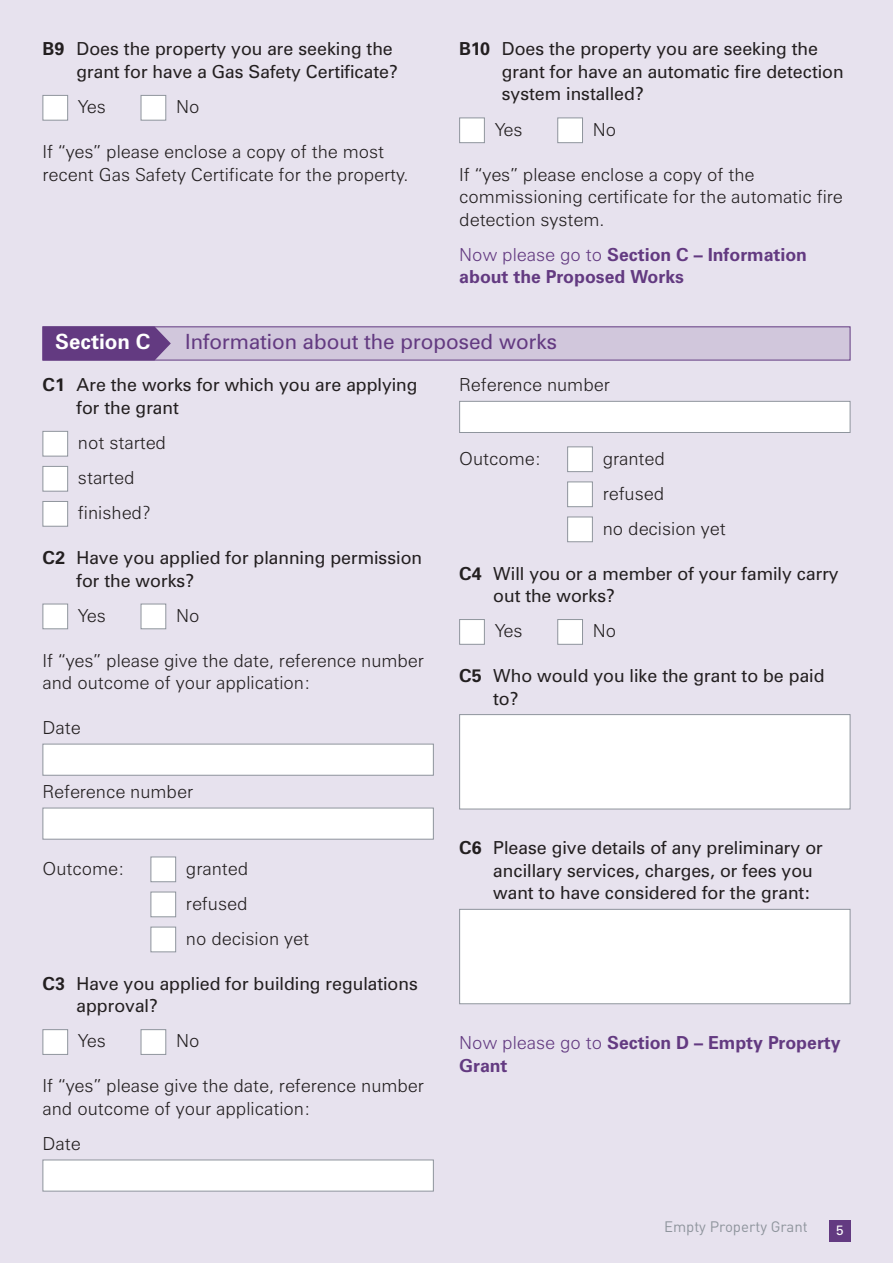
<style>
.page{position:relative;width:893px;height:1263px;background:#e7e2ee}
.page>*{position:absolute;margin:0;border:0;box-sizing:border-box;transform-origin:0 0}
.t1{font:21px "Zurich BT";color:#633a81}
.t2{font:700 21px "Zurich BT";color:#fff}
.t3{font:18px/22.5px "Zurich BT";color:#231f20}
.t4{font:300 18px/35.1px "Zurich BT";color:#231f20}
.t5{font:700 18px/22.5px "Zurich BT";color:#633a81}
.t6{font:15px "DIN";color:#8f959d}
.t7{font:13.5px "Zurich BT";color:#fff}
.s1{font-weight:700}
.s2{font-weight:300}
</style>
<div class="page">
<div style="left:829px;top:1220px;width:21px;height:22px;background:#633a81"></div>
<div style="left:43px;top:327px;width:807px;height:33px;background:#d1c7dc"></div>
<div style="left:43px;top:326px;width:807px;height:34px;border:1px solid #633a81"></div>
<svg style="left:43px;top:326px;width:128px;height:34px;background:#6a4386"></svg>
<div style="left:460px;top:715px;width:390px;height:94px;background:#fff"></div>
<div style="left:459px;top:714px;width:391px;height:95px;border:1px solid #8f959d"></div>
<div style="left:460px;top:910px;width:390px;height:93px;background:#fff"></div>
<div style="left:459px;top:909px;width:391px;height:95px;border:1px solid #8f959d"></div>
<div style="left:558px;top:620px;width:24px;height:24px;background:#fff"></div>
<div style="left:557px;top:619px;width:26px;height:26px;border:1px solid #8f959d"></div>
<div style="left:460px;top:620px;width:24px;height:24px;background:#fff"></div>
<div style="left:459px;top:619px;width:26px;height:26px;border:1px solid #8f959d"></div>
<div style="left:568px;top:517px;width:24px;height:24px;background:#fff"></div>
<div style="left:567px;top:517px;width:26px;height:25px;border:1px solid #8f959d"></div>
<div style="left:568px;top:482px;width:24px;height:24px;background:#fff"></div>
<div style="left:567px;top:481px;width:26px;height:26px;border:1px solid #8f959d"></div>
<div style="left:568px;top:447px;width:24px;height:24px;background:#fff"></div>
<div style="left:567px;top:446px;width:26px;height:26px;border:1px solid #8f959d"></div>
<div style="left:460px;top:402px;width:390px;height:30px;background:#fff"></div>
<div style="left:459px;top:401px;width:391px;height:32px;border:1px solid #8f959d"></div>
<div style="left:43px;top:1160px;width:390px;height:31px;background:#fff"></div>
<div style="left:43px;top:1159px;width:391px;height:32px;border:1px solid #8f959d"></div>
<div style="left:141px;top:1030px;width:24px;height:24px;background:#fff"></div>
<div style="left:141px;top:1029px;width:25px;height:26px;border:1px solid #8f959d"></div>
<div style="left:43px;top:1030px;width:24px;height:24px;background:#fff"></div>
<div style="left:43px;top:1029px;width:25px;height:26px;border:1px solid #8f959d"></div>
<div style="left:151px;top:927px;width:24px;height:24px;background:#fff"></div>
<div style="left:151px;top:927px;width:25px;height:25px;border:1px solid #8f959d"></div>
<div style="left:151px;top:892px;width:24px;height:24px;background:#fff"></div>
<div style="left:151px;top:892px;width:25px;height:25px;border:1px solid #8f959d"></div>
<div style="left:151px;top:857px;width:24px;height:24px;background:#fff"></div>
<div style="left:151px;top:856px;width:25px;height:26px;border:1px solid #8f959d"></div>
<div style="left:43px;top:808px;width:390px;height:31px;background:#fff"></div>
<div style="left:43px;top:808px;width:391px;height:31px;border:1px solid #8f959d"></div>
<div style="left:43px;top:744px;width:390px;height:31px;background:#fff"></div>
<div style="left:43px;top:744px;width:391px;height:32px;border:1px solid #8f959d"></div>
<div style="left:141px;top:604px;width:24px;height:24px;background:#fff"></div>
<div style="left:141px;top:604px;width:25px;height:25px;border:1px solid #8f959d"></div>
<div style="left:43px;top:604px;width:24px;height:24px;background:#fff"></div>
<div style="left:43px;top:604px;width:25px;height:25px;border:1px solid #8f959d"></div>
<div style="left:43px;top:502px;width:24px;height:24px;background:#fff"></div>
<div style="left:43px;top:501px;width:25px;height:26px;border:1px solid #8f959d"></div>
<div style="left:43px;top:467px;width:24px;height:24px;background:#fff"></div>
<div style="left:43px;top:466px;width:25px;height:25px;border:1px solid #8f959d"></div>
<div style="left:43px;top:432px;width:24px;height:24px;background:#fff"></div>
<div style="left:43px;top:431px;width:25px;height:25px;border:1px solid #8f959d"></div>
<div style="left:558px;top:118px;width:24px;height:24px;background:#fff"></div>
<div style="left:557px;top:118px;width:26px;height:25px;border:1px solid #8f959d"></div>
<div style="left:460px;top:118px;width:24px;height:24px;background:#fff"></div>
<div style="left:459px;top:118px;width:26px;height:25px;border:1px solid #8f959d"></div>
<div style="left:141px;top:96px;width:24px;height:24px;background:#fff"></div>
<div style="left:141px;top:95px;width:25px;height:26px;border:1px solid #8f959d"></div>
<div style="left:43px;top:96px;width:24px;height:24px;background:#fff"></div>
<div style="left:43px;top:95px;width:25px;height:26px;border:1px solid #8f959d"></div>
<p class="t3" style="left:43px;top:39px;width:357px;text-align:right"><span class="s1">B9</span> Does the property you are seeking the grant for have a Gas Safety Certificate?</p>
<p class="t4" style="left:78px;top:91px;width:29px">Yes</p>
<p class="t4" style="left:176px;top:91px;width:25px">No</p>
<p class="t4" style="left:43px;top:142px;width:367px;line-height:22.5px">If “yes” please enclose a copy of the most recent Gas Safety Certificate for the property.</p>
<p class="t3" style="left:502px;top:39px;width:343px;text-indent:-43px"><span class="s1">B10</span> Does the property you are seeking the grant for have an automatic fire detection system installed?</p>
<p class="t4" style="left:495px;top:113px;width:29px">Yes</p>
<p class="t4" style="left:593px;top:113px;width:25px">No</p>
<p class="t4" style="left:459px;top:165px;width:385px;line-height:22.5px">If “yes” please enclose a copy of the commissioning certificate for the automatic fire detection system.</p>
<p class="t5" style="left:459px;top:245px;width:349px"><span class="s2">Now please go to</span> Section C – Information about the Proposed Works</p>
<p class="t2" style="left:55px;top:334px;width:97px">Section C</p>
<p class="t1" style="left:185px;top:334px;width:373px">Information about the proposed works</p>
<p class="t3" style="left:77px;top:375px;width:342px;text-indent:-34px"><span class="s1">C1</span> Are the works for which you are applying for the grant</p>
<p class="t4" style="left:78px;top:427px;width:90px">not started started finished?</p>
<p class="t3" style="left:77px;top:548px;width:347px;text-indent:-34px"><span class="s1">C2</span> Have you applied for planning permission for the works?</p>
<p class="t4" style="left:78px;top:599px;width:29px">Yes</p>
<p class="t4" style="left:176px;top:599px;width:25px">No</p>
<p class="t4" style="left:43px;top:651px;width:383px;line-height:22.5px">If “yes” please give the date, reference number and outcome of your application:</p>
<p class="t4" style="left:43px;top:712px;width:40px">Date</p>
<p class="t4" style="left:459px;top:369px;width:152px">Reference number</p>
<p class="t4" style="left:459px;top:442px;width:84px">Outcome:</p>
<p class="t4" style="left:603px;top:442px;width:124px">granted refused<br>no decision yet</p>
<p class="t3" style="left:493px;top:564px;width:347px;text-indent:-34px"><span class="s1">C4</span> Will you or a member of your family carry out the works?</p>
<p class="t4" style="left:495px;top:615px;width:29px">Yes</p>
<p class="t4" style="left:593px;top:615px;width:25px">No</p>
<p class="t3" style="left:493px;top:666px;width:333px;text-indent:-34px"><span class="s1">C5</span> Who would you like the grant to be paid to?</p>
<p class="t4" style="left:43px;top:776px;width:152px">Reference number</p>
<p class="t4" style="left:43px;top:852px;width:84px">Outcome:</p>
<p class="t4" style="left:186px;top:852px;width:124px">granted refused<br>no decision yet</p>
<p class="t3" style="left:77px;top:974px;width:343px;text-indent:-34px"><span class="s1">C3</span> Have you applied for building regulations approval?</p>
<p class="t4" style="left:78px;top:1025px;width:29px">Yes</p>
<p class="t4" style="left:176px;top:1025px;width:25px">No</p>
<p class="t4" style="left:43px;top:1076px;width:383px;line-height:22.5px">If “yes” please give the date, reference number and outcome of your application:</p>
<p class="t4" style="left:43px;top:1128px;width:40px">Date</p>
<p class="t3" style="left:493px;top:838px;width:331px;text-indent:-34px"><span class="s1">C6</span> Please give details of any preliminary or ancillary services, charges, or fees you want to have considered for the grant:</p>
<p class="t5" style="left:459px;top:1033px;width:383px"><span class="s2">Now please go to</span> Section D – Empty Property<br>Grant</p>
<p class="t6" style="left:664px;top:1218px;width:145px">Empty Property Grant</p>
<p class="t7" style="left:836px;top:1225px;width:9px">5</p>
</div>
